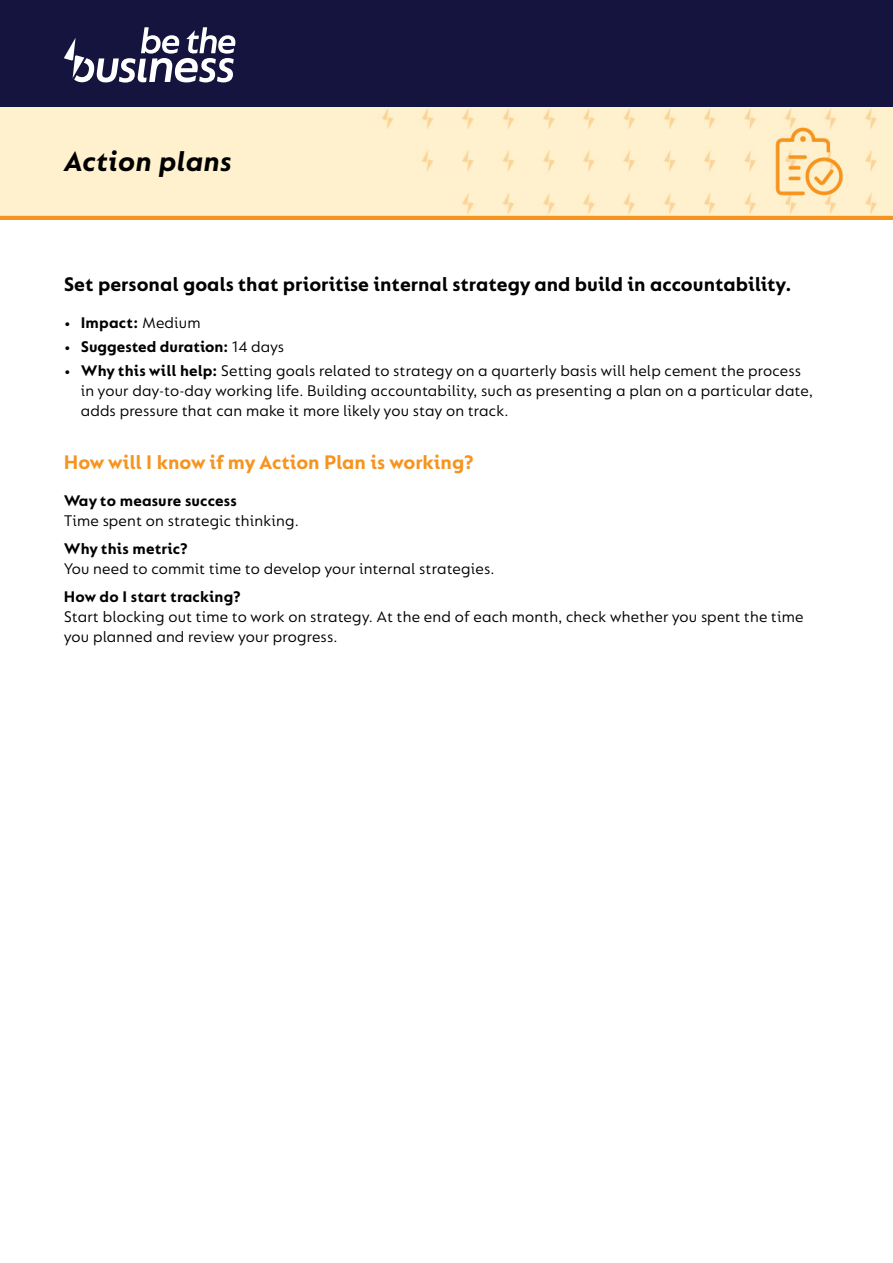
<style>
.page{position:relative;width:893px;height:1263px;background:#fff}
.page>*{position:absolute;margin:0;border:0;box-sizing:border-box;transform-origin:0 0}
.t1{font:italic 700 30px "FS Lucas";letter-spacing:.01em;color:#000}
.Subheader{font:700 21px "FS Lucas";color:#000}
.Subheader-2{font:700 21px "FS Lucas";letter-spacing:-.005em;color:#f7941e}
.Body_Copy{font:16.5px/19.8px "FS Lucas";letter-spacing:.01em;color:#000}
.Body_Copy-2{font:700 16.5px "FS Lucas";color:#000}
.s1{font-weight:400}
.s2{font-weight:700}
</style>
<div class="page">
<div style="left:0;top:0;width:893px;height:108px;background:#14143e"></div>
<img style="left:0;top:107px;width:893px;height:112px">
<div style="left:0;top:152px;width:366px;height:49px;background:#fff1cd"></div>
<svg style="left:64px;top:27px;width:171px;height:56px"></svg>
<p class="t1" style="left:64px;top:144px;width:170px">Action plans</p>
<p class="Subheader" style="left:64px;top:272px;width:729px">Set personal goals that prioritise internal strategy and build in accountability.</p>
<p class="Body_Copy-2" style="left:64px;top:313px;width:138px">• Impact: <span class="s1">Medium</span></p>
<p class="Body_Copy-2" style="left:64px;top:337px;width:222px">• Suggested duration: <span class="s1">14 days</span></p>
<p class="Body_Copy" style="left:81px;top:360px;width:734px;text-indent:-17px"><span class="s2">• Why this will help:</span> Setting goals related to strategy on a quarterly basis will help cement the process in your day-to-day working life. Building accountability, such as presenting a plan on a particular date, adds pressure that can make it more likely you stay on track.</p>
<p class="Subheader-2" style="left:64px;top:450px;width:411px">How will I know if my Action Plan is working?</p>
<p class="Body_Copy" style="left:64px;top:490px;width:236px"><span class="s2">Way to measure success<br></span>Time spent on strategic thinking.</p>
<p class="Body_Copy" style="left:64px;top:538px;width:432px"><span class="s2">Why this metric?<br></span>You need to commit time to develop your internal strategies.</p>
<p class="Body_Copy" style="left:64px;top:586px;width:741px"><span class="s2">How do I start tracking?<br></span>Start blocking out time to work on strategy. At the end of each month, check whether you spent the time you planned and review your progress.</p>
</div>
